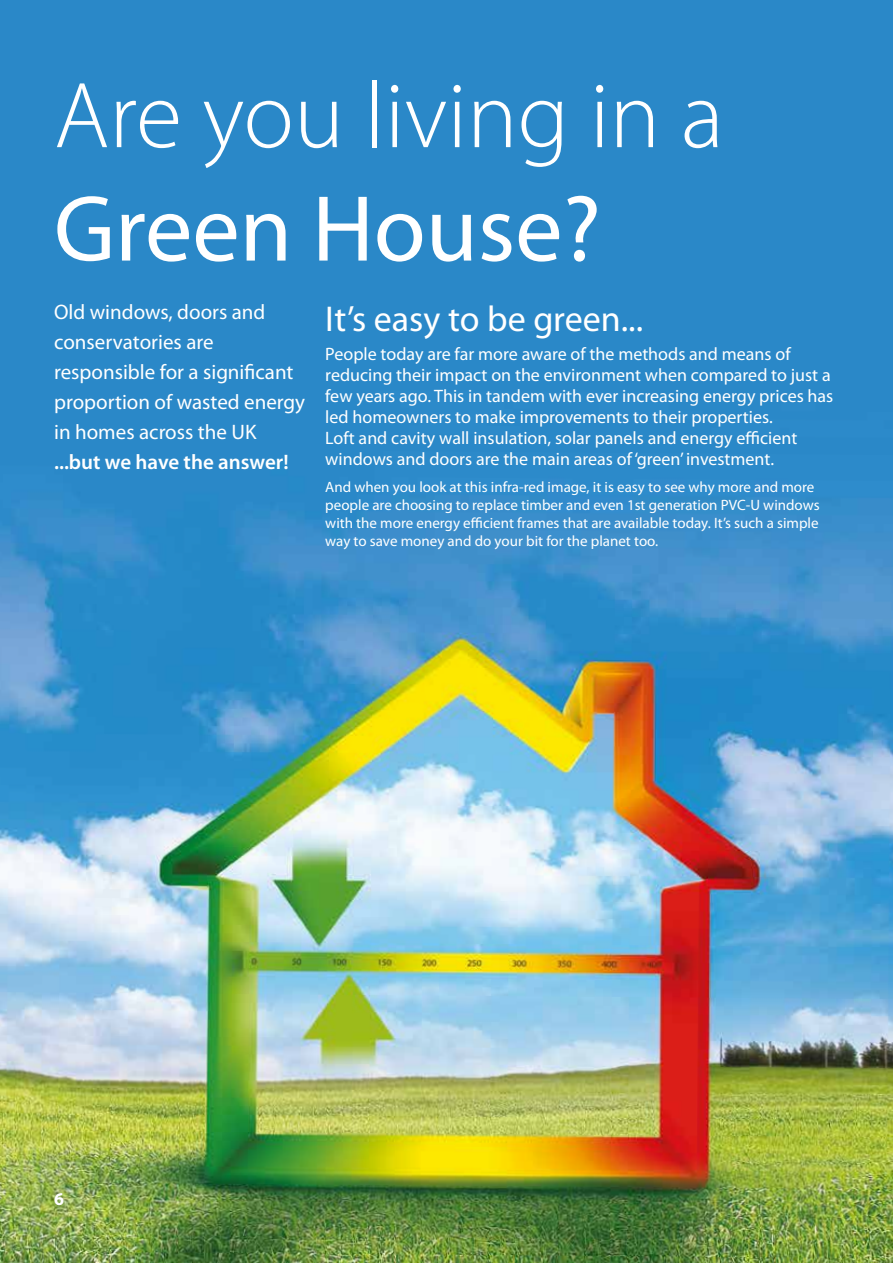
<style>
.page{position:relative;width:893px;height:1263px;background:#fff}
.page>*{position:absolute;margin:0;border:0;box-sizing:border-box;transform-origin:0 0}
.t1{font:300 94.5px "Myriad Pro";color:#fff}
.t2{font:94.5px "Myriad Pro";color:#fff}
.t3{font:36px "Myriad Pro";color:#fff}
.t4{font:21px/30px "Myriad Pro";color:#fff}
.t5{font:600 21px "Myriad Pro";color:#fff}
.t6{font:18px/21px "Myriad Pro";color:#fff}
.t7{font:700 18px "Myriad Pro";color:#fff}
.t8{font:15px/18px "Myriad Pro";color:#fff}
</style>
<div class="page">
<img style="left:0;top:0;width:893px;height:1263px">
<h1 class="t1" style="left:54px;top:59px;width:671px">Are you living in a</h1>
<h1 class="t2" style="left:54px;top:171px;width:548px">Green House?</h1>
<p class="t4" style="left:54px;top:297px;width:253px">Old windows, doors and conservatories are responsible for a significant proportion of wasted energy in homes across the UK</p>
<p class="t5" style="left:54px;top:449px;width:236px">...but we have the answer!</p>
<h2 class="t3" style="left:325px;top:296px;width:319px">It’s easy to be green...</h2>
<p class="t6" style="left:325px;top:343px;width:510px">People today are far more aware of the methods and means of reducing their impact on the environment when compared to just a few years ago. This in tandem with ever increasing energy prices has led homeowners to make improvements to their properties.<br>Loft and cavity wall insulation, solar panels and energy efficient windows and doors are the main areas of ‘green’ investment.</p>
<p class="t8" style="left:325px;top:477px;width:496px">And when you look at this infra-red image, it is easy to see why more and more people are choosing to replace timber and even 1st generation PVC-U windows with the more energy efficient frames that are available today. It’s such a simple way to save money and do your bit for the planet too.</p>
<p class="t7" style="left:54px;top:1187px;width:11px">6</p>
</div>
